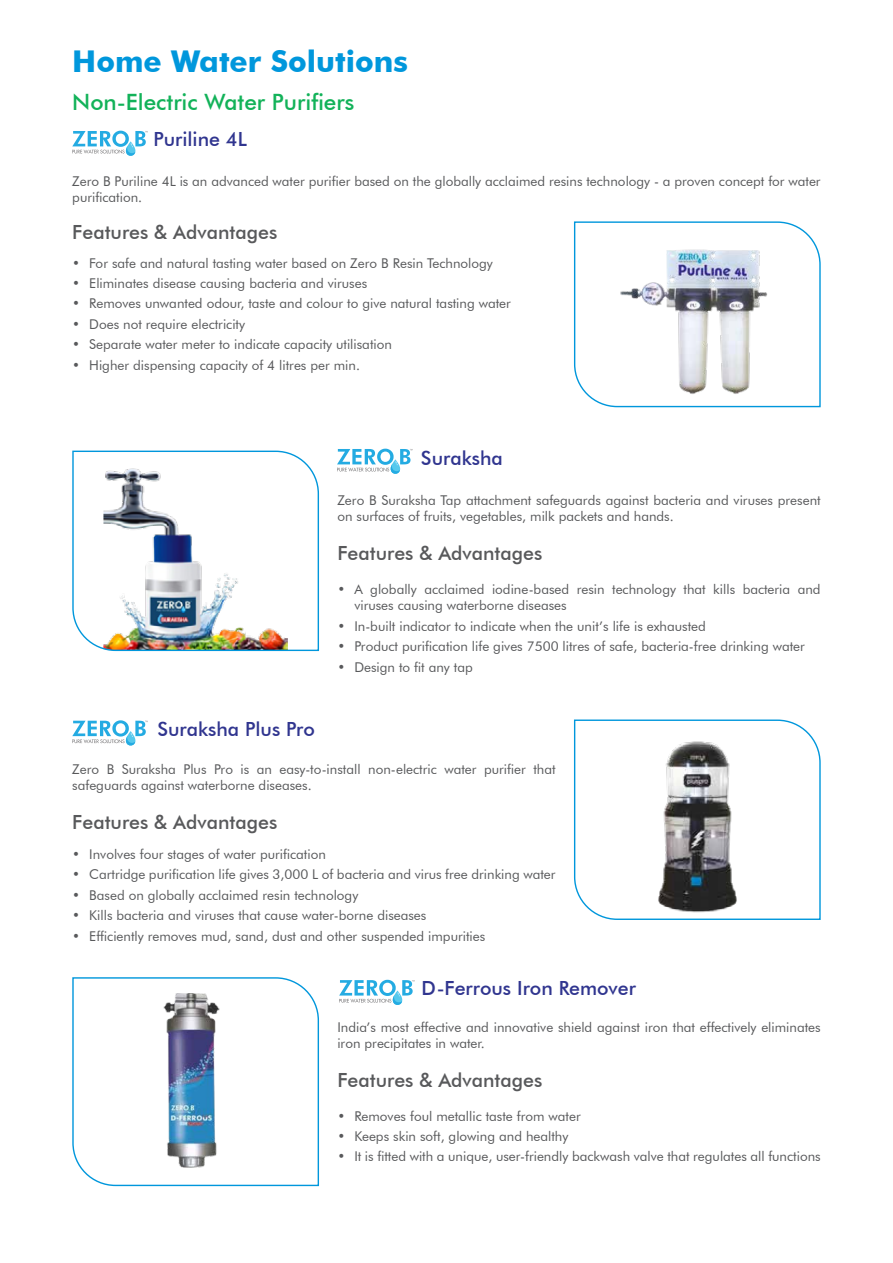
<style>
.page{position:relative;width:893px;height:1263px;background:#fff}
.page>*{position:absolute;margin:0;border:0;box-sizing:border-box;transform-origin:0 0}
.t1{font:700 30px "Futura BT";color:#0097dc}
.t2{font:500 22.5px "Futura BT";color:#12b259}
.t3{font:500 19.5px "Futura BT";color:#58595b}
.t4{font:500 19.5px "Futura BT";color:#30358f}
.t5{font:13.5px/16.2px "Futura BT";color:#58595b}
</style>
<div class="page">
<svg style="left:573px;top:221px;width:248px;height:187px"></svg>
<svg style="left:72px;top:131px;width:76px;height:25px"></svg>
<svg style="left:337px;top:449px;width:75px;height:25px"></svg>
<svg style="left:72px;top:720px;width:76px;height:25px"></svg>
<svg style="left:339px;top:980px;width:76px;height:25px"></svg>
<img style="left:72px;top:450px;width:247px;height:202px">
<svg style="left:573px;top:719px;width:248px;height:201px"></svg>
<svg style="left:72px;top:977px;width:247px;height:210px"></svg>
<h1 class="t1" style="left:72px;top:43px;width:337px">Home Water Solutions</h1>
<h2 class="t2" style="left:72px;top:88px;width:284px">Non-Electric Water Purifiers</h2>
<h3 class="t4" style="left:153px;top:127px;width:95px">Puriline 4L</h3>
<p class="t5" style="left:72px;top:173px;width:750px">Zero B Puriline 4L is an advanced water purifier based on the globally acclaimed resins technology - a proven concept for water purification.</p>
<h3 class="t3" style="left:72px;top:220px;width:207px">Features &amp; Advantages</h3>
<p class="t5" style="left:72px;top:254px;width:422px">• For safe and natural tasting water based on Zero B Resin Technology</p>
<p class="t5" style="left:72px;top:275px;width:296px">• Eliminates disease causing bacteria and viruses</p>
<p class="t5" style="left:72px;top:295px;width:440px">• Removes unwanted odour, taste and colour to give natural tasting water</p>
<p class="t5" style="left:72px;top:316px;width:174px">• Does not require electricity</p>
<p class="t5" style="left:72px;top:336px;width:321px">• Separate water meter to indicate capacity utilisation</p>
<p class="t5" style="left:72px;top:357px;width:289px">• Higher dispensing capacity of 4 litres per min.</p>
<h3 class="t4" style="left:421px;top:447px;width:83px">Suraksha</h3>
<p class="t5" style="left:337px;top:492px;width:485px">Zero B Suraksha Tap attachment safeguards against bacteria and viruses present on surfaces of fruits, vegetables, milk packets and hands.</p>
<h3 class="t3" style="left:337px;top:541px;width:207px">Features &amp; Advantages</h3>
<p class="t5" style="left:354px;top:581px;width:468px;text-indent:-17px">• A globally acclaimed iodine-based resin technology that kills bacteria and viruses causing waterborne diseases</p>
<p class="t5" style="left:337px;top:618px;width:370px">• In-built indicator to indicate when the unit’s life is exhausted</p>
<p class="t5" style="left:337px;top:638px;width:469px">• Product purification life gives 7500 litres of safe, bacteria-free drinking water</p>
<p class="t5" style="left:337px;top:658px;width:137px">• Design to fit any tap</p>
<h3 class="t4" style="left:157px;top:717px;width:159px">Suraksha Plus Pro</h3>
<p class="t5" style="left:72px;top:761px;width:485px">Zero B Suraksha Plus Pro is an easy-to-install non-electric water purifier that safeguards against waterborne diseases.</p>
<h3 class="t3" style="left:72px;top:810px;width:207px">Features &amp; Advantages</h3>
<p class="t5" style="left:72px;top:846px;width:255px">• Involves four stages of water purification</p>
<p class="t5" style="left:72px;top:866px;width:485px">• Cartridge purification life gives 3,000 L of bacteria and virus free drinking water</p>
<p class="t5" style="left:72px;top:887px;width:287px">• Based on globally acclaimed resin technology</p>
<p class="t5" style="left:72px;top:907px;width:356px">• Kills bacteria and viruses that cause water-borne diseases</p>
<p class="t5" style="left:72px;top:928px;width:414px">• Efficiently removes mud, sand, dust and other suspended impurities</p>
<h3 class="t4" style="left:422px;top:976px;width:216px">D-Ferrous Iron Remover</h3>
<p class="t5" style="left:337px;top:1018px;width:485px">India’s most effective and innovative shield against iron that effectively eliminates iron precipitates in water.</p>
<h3 class="t3" style="left:337px;top:1068px;width:207px">Features &amp; Advantages</h3>
<p class="t5" style="left:337px;top:1107px;width:245px">• Removes foul metallic taste from water</p>
<p class="t5" style="left:337px;top:1128px;width:233px">• Keeps skin soft, glowing and healthy</p>
<p class="t5" style="left:337px;top:1148px;width:485px">• It is fitted with a unique, user-friendly backwash valve that regulates all functions</p>
</div>
